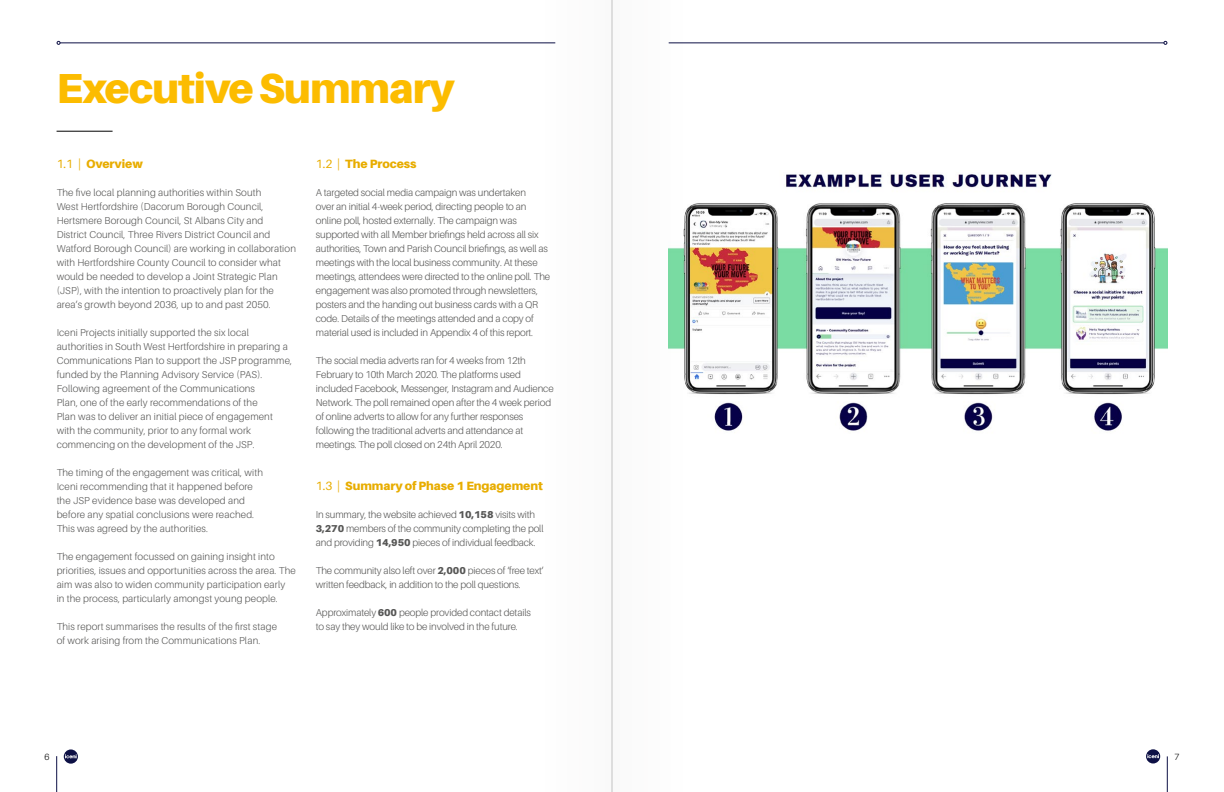
<style>
.page{position:relative;width:1224px;height:792px;background:#fff}
.page>*{position:absolute;margin:0;border:0;box-sizing:border-box;transform-origin:0 0}
.t1{font:900 42px "Aileron";letter-spacing:-.025em;color:#fcbc00}
.t2{font:900 12px "Aileron";letter-spacing:-.005em;color:#e8ad00}
.t3{font:300 10px/14px "Aileron";letter-spacing:.005em;color:#575756}
.t4{font:300 9px "Aileron";color:#000}
.s1{font-weight:400}
.s2{font-weight:900}
</style>
<div class="page">
<hr style="left:60px;top:43px;width:495px;height:1px;background:#0d1045">
<hr style="left:669px;top:43px;width:495px;height:1px;background:#0d1045">
<hr style="left:57px;top:131px;width:56px;height:1px;background:#000">
<img style="left:686px;top:172px;width:481px;height:259px">
<hr style="left:57px;top:756px;width:1px;height:36px;background:#0d1045">
<svg style="left:64px;top:749px;width:14px;height:15px"></svg>
<hr style="left:1167px;top:756px;width:1px;height:36px;background:#0d1045">
<svg style="left:1146px;top:749px;width:14px;height:14px"></svg>
<div style="left:612px;top:0;width:74px;height:792px;background:#fcfbfb"></div>
<hr style="left:612px;top:0;width:1px;height:792px;background:#dadada">
<h1 class="t1" style="left:57px;top:64px;width:400px">Executive Summary</h1>
<p class="t2" style="left:57px;top:157px;width:88px"><span class="s1">1.1 |</span> Overview</p>
<p class="t3" style="left:57px;top:186px;width:241px">The five local planning authorities within South<br>West Hertfordshire (Dacorum Borough Council, Hertsmere Borough Council, St Albans City and District Council, Three Rivers District Council and Watford Borough Council) are working in collaboration with Hertfordshire County Council to consider what would be needed to develop a Joint Strategic Plan (JSP), with the intention to proactively plan for the area’s growth beyond 2036, up to and past 2050.</p>
<p class="t3" style="left:57px;top:326px;width:237px">Iceni Projects initially supported the six local authorities in South West Hertfordshire in preparing a Communications Plan to support the JSP programme, funded by the Planning Advisory Service (PAS).<br>Following agreement of the Communications<br>Plan, one of the early recommendations of the<br>Plan was to deliver an initial piece of engagement with the community, prior to any formal work commencing on the development of the JSP.</p>
<p class="t3" style="left:57px;top:466px;width:208px">The timing of the engagement was critical, with Iceni recommending that it happened before the JSP evidence base was developed and before any spatial conclusions were reached.<br>This was agreed by the authorities.</p>
<p class="t3" style="left:57px;top:550px;width:241px">The engagement focussed on gaining insight into priorities, issues and opportunities across the area. The aim was also to widen community participation early<br>in the process, particularly amongst young people.</p>
<p class="t3" style="left:57px;top:620px;width:222px">This report summarises the results of the first stage of work arising from the Communications Plan.</p>
<p class="t2" style="left:316px;top:157px;width:102px"><span class="s1">1.2 |</span> The Process</p>
<p class="t3" style="left:316px;top:186px;width:236px">A targeted social media campaign was undertaken<br>over an initial 4-week period, directing people to an online poll, hosted externally. The campaign was supported with all Member briefings held across all six authorities, Town and Parish Council briefings, as well as meetings with the local business community. At these meetings, attendees were directed to the online poll. The engagement was also promoted through newsletters, posters and the handing out business cards with a QR code. Details of the meetings attended and a copy of material used is included in Appendix 4 of this report.</p>
<p class="t3" style="left:316px;top:354px;width:239px">The social media adverts ran for 4 weeks from 12th February to 10th March 2020. The platforms used included Facebook, Messenger, Instagram and Audience Network. The poll remained open after the 4 week period of online adverts to allow for any further responses following the traditional adverts and attendance at meetings. The poll closed on 24th April 2020.</p>
<p class="t2" style="left:316px;top:479px;width:229px"><span class="s1">1.3 |</span> Summary of Phase 1 Engagement</p>
<p class="t3" style="left:316px;top:508px;width:229px">In summary, the website achieved <span class="s2">10,158</span> visits with<br><span class="s2">3,270</span> members of the community completing the poll and providing <span class="s2">14,950</span> pieces of individual feedback.</p>
<p class="t3" style="left:316px;top:564px;width:230px">The community also left over <span class="s2">2,000</span> pieces of ‘free text’ written feedback, in addition to the poll questions.</p>
<p class="t3" style="left:316px;top:606px;width:217px">Approximately <span class="s2">600</span> people provided contact details to say they would like to be involved in the future.</p>
<p class="t4" style="left:45px;top:752px;width:7px">6</p>
<p class="t4" style="left:1174px;top:752px;width:7px">7</p>
</div>
